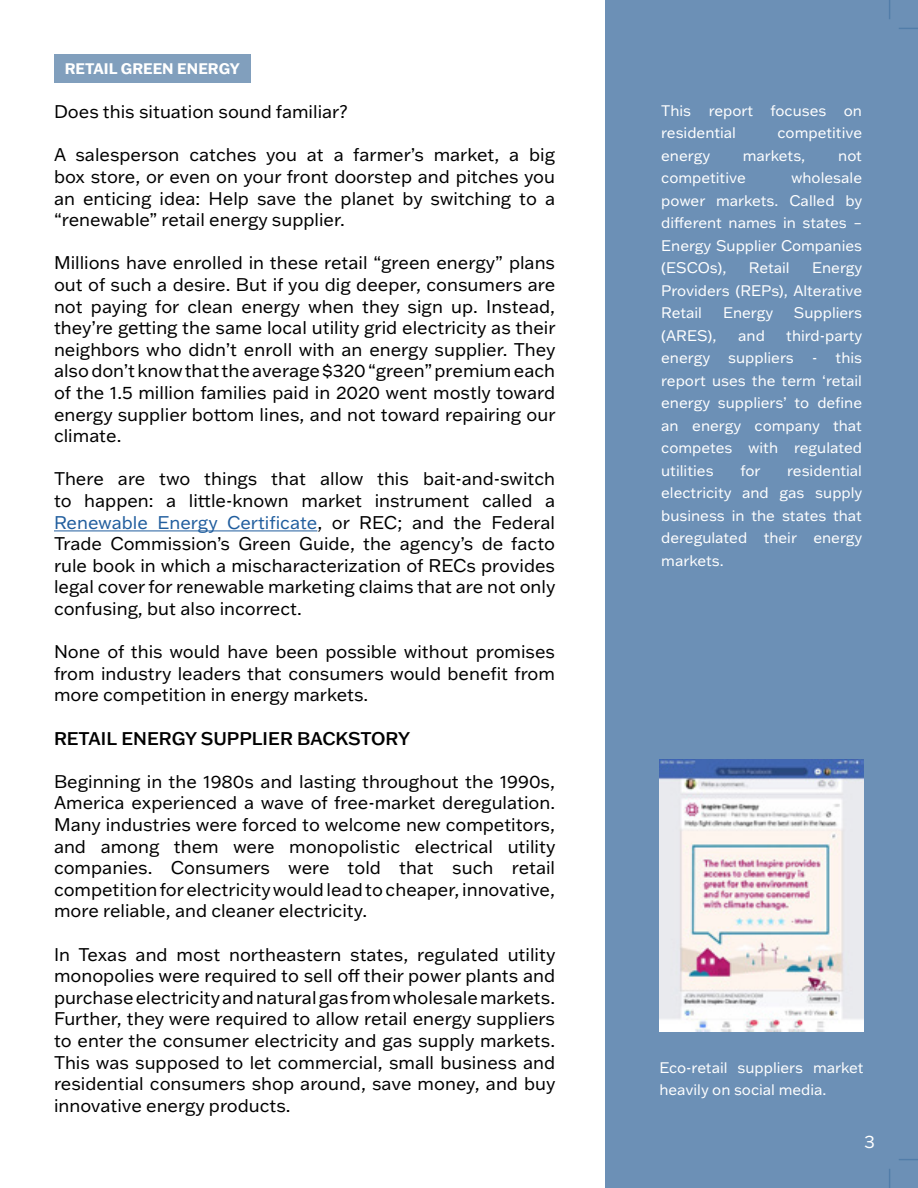
<style>
.page{position:relative;width:918px;height:1188px;background:#fff}
.page>*{position:absolute;margin:0;border:0;box-sizing:border-box;transform-origin:0 0}
.t1{font:18px/21.6px "Franklin Gothic ATF";color:#000;text-align:justify}
.t2{font:500 18px "Franklin Gothic ATF";color:#000}
.t3{font:18px "Franklin Gothic ATF";color:#fff}
.t4{font:15px/22.5px "Franklin Gothic ATF";color:#fff;text-align:justify}
.t5{font:700 15px "Franklin Gothic ATF";color:#fff}
.s1{color:#215e9e}
</style>
<div class="page">
<hr style="left:54px;top:531px;width:263px;height:1px;background:#215e9e">
<div style="left:605px;top:0;width:313px;height:1188px;background:#6c90b6"></div>
<img style="left:660px;top:760px;width:204px;height:272px">
<div style="left:54px;top:54px;width:196px;height:28px;background:#819fbd"></div>
<p class="t5" style="left:65px;top:58px;width:176px">RETAIL GREEN ENERGY</p>
<p class="t1" style="left:54px;top:100px;width:295px">Does this situation sound familiar?</p>
<p class="t1" style="left:54px;top:144px;width:503px">A salesperson catches you at a farmer’s market, a big box store, or even on your front doorstep and pitches you an enticing idea: Help save the planet by switching to a “renewable” retail energy supplier.</p>
<p class="t1" style="left:54px;top:252px;width:503px">Millions have enrolled in these retail “green energy” plans out of such a desire. But if you dig deeper, consumers are not paying for clean energy when they sign up. Instead, they’re getting the same local utility grid electricity as their neighbors who didn’t enroll with an energy supplier. They also don’t know that the average $320 “green” premium each of the 1.5 million families paid in 2020 went mostly toward energy supplier bottom lines, and not toward repairing our climate.</p>
<p class="t1" style="left:54px;top:468px;width:503px">There are two things that allow this bait-and-switch to happen: a little-known market instrument called a <span class="s1">Renewable Energy Certificate</span>, or REC; and the Federal Trade Commission’s Green Guide, the agency’s de facto rule book in which a mischaracterization of RECs provides legal cover for renewable marketing claims that are not only confusing, but also incorrect.</p>
<p class="t1" style="left:54px;top:640px;width:503px">None of this would have been possible without promises from industry leaders that consumers would benefit from more competition in energy markets.</p>
<p class="t2" style="left:54px;top:726px;width:358px">RETAIL ENERGY SUPPLIER BACKSTORY</p>
<p class="t1" style="left:54px;top:770px;width:503px">Beginning in the 1980s and lasting throughout the 1990s, America experienced a wave of free-market deregulation.<br>Many industries were forced to welcome new competitors, and among them were monopolistic electrical utility companies. Consumers were told that such retail competition for electricity would lead to cheaper, innovative, more reliable, and cleaner electricity.</p>
<p class="t1" style="left:54px;top:943px;width:503px">In Texas and most northeastern states, regulated utility monopolies were required to sell off their power plants and purchase electricity and natural gas from wholesale markets.<br>Further, they were required to allow retail energy suppliers to enter the consumer electricity and gas supply markets.<br>This was supposed to let commercial, small business and residential consumers shop around, save money, and buy innovative energy products.</p>
<p class="t4" style="left:661px;top:99px;width:202px">This report focuses on residential</p>
<p class="t4" style="left:778px;top:121px;width:86px">competitive</p>
<p class="t4" style="left:661px;top:144px;width:51px">energy</p>
<p class="t4" style="left:743px;top:144px;width:64px">markets,</p>
<p class="t4" style="left:838px;top:144px;width:25px">not</p>
<p class="t4" style="left:661px;top:166px;width:86px">competitive</p>
<p class="t4" style="left:661px;top:166px;width:203px;text-indent:130px">wholesale power markets. Called by different names in states – Energy Supplier Companies (ESCOs),</p>
<p class="t4" style="left:661px;top:256px;width:203px;text-indent:151px">Energy Providers (REPs), Alterative Retail</p>
<p class="t4" style="left:749px;top:256px;width:42px">Retail</p>
<p class="t4" style="left:723px;top:301px;width:52px">Energy</p>
<p class="t4" style="left:794px;top:301px;width:70px">Suppliers</p>
<p class="t4" style="left:661px;top:324px;width:57px">(ARES),</p>
<p class="t4" style="left:738px;top:324px;width:28px">and</p>
<p class="t4" style="left:661px;top:324px;width:203px;text-indent:125px">third-party energy suppliers - this report uses the term ‘retail energy suppliers’ to define an energy company that competes with regulated utilities</p>
<p class="t4" style="left:740px;top:459px;width:22px">for</p>
<p class="t4" style="left:661px;top:459px;width:203px;text-indent:126px">residential electricity and gas supply business in the states that deregulated their energy markets.</p>
<p class="t4" style="left:659px;top:1056px;width:206px">Eco-retail suppliers market heavily on social media.</p>
<p class="t3" style="left:864px;top:1129px;width:12px">3</p>
</div>
